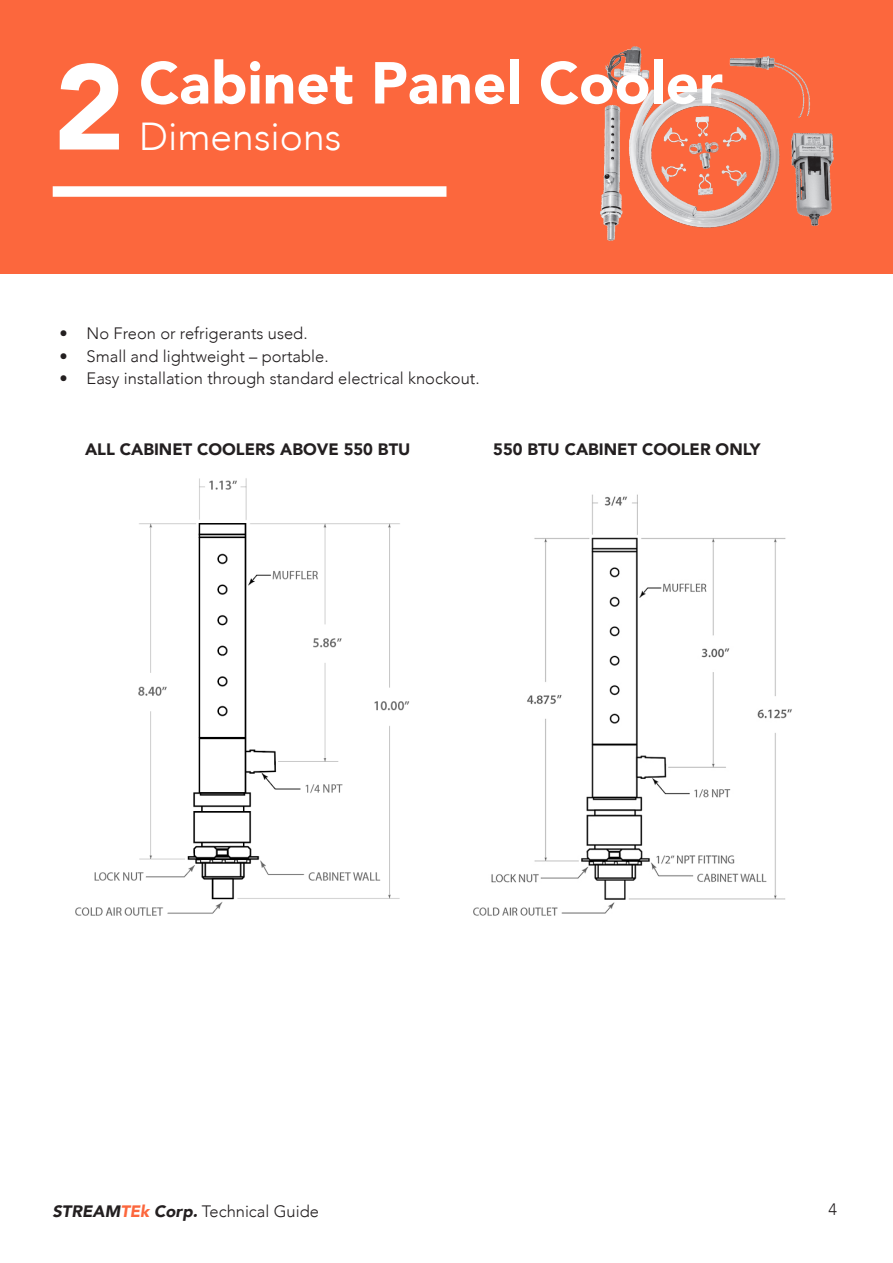
<style>
.page{position:relative;width:893px;height:1263px;background:#fff}
.page>*{position:absolute;margin:0;border:0;box-sizing:border-box;transform-origin:0 0}
.t1{font:900 120px "Avenir";color:#fff}
.t2{font:900 58.5px "Avenir";color:#fff}
.t3{font:300 39px "Avenir";color:#fff}
.t4{font:300 16.5px "Avenir";color:#231f20}
.t5{font:900 16.5px "Avenir";color:#231f20}
.s1{font-weight:900;font-style:italic}
.s2{font-weight:900;font-style:italic;color:#fc673d}
</style>
<div class="page">
<div style="left:0;top:0;width:893px;height:273px;background:#fc673d"></div>
<img style="left:600px;top:46px;width:234px;height:195px">
<div style="left:53px;top:186px;width:393px;height:11px;background:#fff"></div>
<img style="left:75px;top:478px;width:335px;height:438px">
<img style="left:473px;top:494px;width:319px;height:422px">
<p class="t1" style="left:54px;top:5px;width:73px">2</p>
<p class="t2" style="left:139px;top:33px;width:585px">Cabinet Panel Cooler</p>
<p class="t3" style="left:139px;top:114px;width:204px">Dimensions</p>
<p class="t4" style="left:60px;top:324px;width:250px">• No Freon or refrigerants used.</p>
<p class="t4" style="left:60px;top:346px;width:271px">• Small and lightweight – portable.</p>
<p class="t4" style="left:60px;top:369px;width:422px">• Easy installation through standard electrical knockout.</p>
<p class="t5" style="left:85px;top:435px;width:327px">ALL CABINET COOLERS ABOVE 550 BTU</p>
<p class="t5" style="left:493px;top:435px;width:269px">550 BTU CABINET COOLER ONLY</p>
<p class="t4" style="left:52px;top:1201px;width:268px"><span class="s1">STREAM</span><span class="s2">TEk</span> <span class="s1">Corp.</span> Technical Guide</p>
<p class="t4" style="left:828px;top:1200px;width:10px">4</p>
</div>
